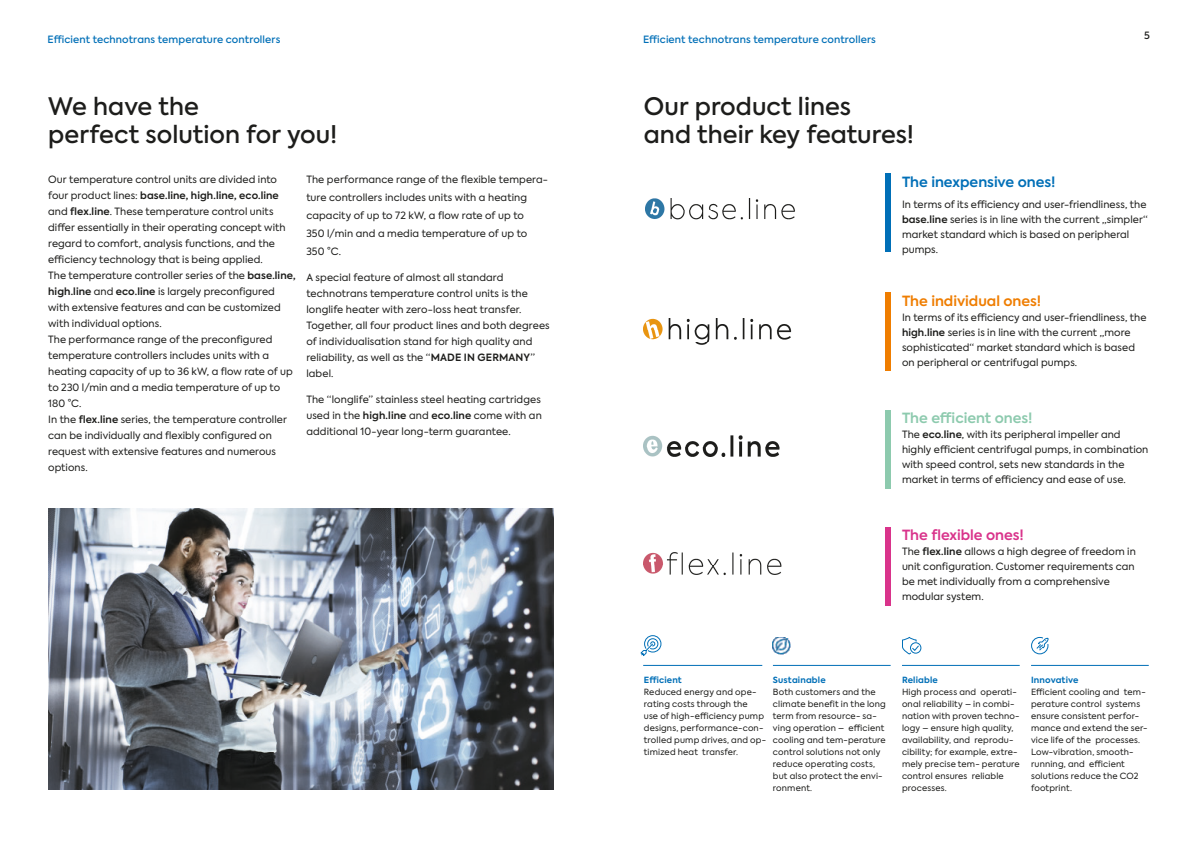
<style>
.page{position:relative;width:1197px;height:848px;background:#fff}
.page>*{position:absolute;margin:0;border:0;box-sizing:border-box;transform-origin:0 0}
.Anleser{font:500 24px/28px "Axiforma";color:#1d1d1b}
.TEC_Fließtext_8_5_12{font:600 14px "Axiforma";color:#006fb7}
.TEC_Fließtext_8_5_12-2{font:600 14px "Axiforma";color:#ef7d00}
.TEC_Fließtext_8_5_12-3{font:600 14px "Axiforma";color:#8dcaae}
.TEC_Fließtext_8_5_12-4{font:600 14px "Axiforma";color:#d9338b}
.TEC_Fließtext_8_5_12-5{font:10px/15px "Axiforma";letter-spacing:.005em;color:#1d1d1b}
.Anleser-2{font:500 10px "Axiforma";letter-spacing:.01em;color:#006fb7}
.TEC_Fließtext_8_5_12-6{font:600 10px "Axiforma";letter-spacing:.005em;color:#1d1d1b}
.t1{font:500 10px "Axiforma";color:#1d1d1b}
.Anleser-3{font:8.5px/12px "Axiforma";letter-spacing:.02em;color:#1d1d1b}
.s1{font-weight:400}
.s2{font-weight:600}
.s3{font-weight:700;color:#006fb7}
</style>
<div class="page">
<svg style="left:1031px;top:637px;width:17px;height:18px"></svg>
<svg style="left:902px;top:637px;width:19px;height:18px"></svg>
<img style="left:772px;top:637px;width:18px;height:17px">
<svg style="left:640px;top:635px;width:22px;height:21px"></svg>
<img style="left:48px;top:508px;width:505px;height:281px">
<hr style="left:643px;top:665px;width:119px;height:1px;background:#006fb7">
<hr style="left:772px;top:665px;width:118px;height:1px;background:#006fb7">
<hr style="left:901px;top:665px;width:118px;height:1px;background:#006fb7">
<hr style="left:1030px;top:665px;width:118px;height:1px;background:#006fb7">
<img style="left:645px;top:199px;width:150px;height:21px">
<img style="left:643px;top:435px;width:137px;height:21px">
<img style="left:643px;top:552px;width:139px;height:24px">
<img style="left:643px;top:318px;width:149px;height:27px">
<div style="left:884px;top:173px;width:6px;height:78px;background:#006fb7"></div>
<div style="left:884px;top:292px;width:6px;height:78px;background:#ef7d00"></div>
<div style="left:884px;top:410px;width:6px;height:78px;background:#8dcaae"></div>
<div style="left:884px;top:527px;width:6px;height:78px;background:#d9338b"></div>
<p class="Anleser-2" style="left:47px;top:33px;width:234px">Efficient technotrans temperature controllers</p>
<p class="Anleser-2" style="left:643px;top:33px;width:234px">Efficient technotrans temperature controllers</p>
<p class="Anleser" style="left:48px;top:93px;width:152px">We have the</p>
<p class="Anleser" style="left:48px;top:121px;width:290px">perfect solution for you!</p>
<p class="Anleser" style="left:643px;top:93px;width:272px">Our product lines<br>and their key features!</p>
<p class="t1" style="left:1144px;top:29px;width:7px">5</p>
<p class="TEC_Fließtext_8_5_12-5" style="left:48px;top:172px;width:230px">Our temperature control units are divided into</p>
<p class="TEC_Fließtext_8_5_12-6" style="left:48px;top:188px;width:232px"><span class="s1">four product lines:</span> base.line, high.line, eco.line</p>
<p class="TEC_Fließtext_8_5_12-5" style="left:48px;top:204px;width:227px">and <span class="s2">flex.line</span>. These temperature control units</p>
<p class="TEC_Fließtext_8_5_12-5" style="left:48px;top:220px;width:239px">differ essentially in their operating concept with</p>
<p class="TEC_Fließtext_8_5_12-5" style="left:48px;top:236px;width:228px">regard to comfort, analysis functions, and the</p>
<p class="TEC_Fließtext_8_5_12-5" style="left:48px;top:252px;width:216px">efficiency technology that is being applied.</p>
<p class="TEC_Fließtext_8_5_12-5" style="left:48px;top:268px;width:249px">The temperature controller series of the <span class="s2">base.line,</span></p>
<p class="TEC_Fließtext_8_5_12-5" style="left:48px;top:284px;width:228px"><span class="s2">high.line</span> and <span class="s2">eco.line</span> is largely preconfigured</p>
<p class="TEC_Fließtext_8_5_12-5" style="left:48px;top:300px;width:234px">with extensive features and can be customized</p>
<p class="TEC_Fließtext_8_5_12-5" style="left:48px;top:316px;width:115px">with individual options.</p>
<p class="TEC_Fließtext_8_5_12-5" style="left:48px;top:332px;width:225px">The performance range of the preconfigured</p>
<p class="TEC_Fließtext_8_5_12-5" style="left:48px;top:348px;width:222px">temperature controllers includes units with a</p>
<p class="TEC_Fließtext_8_5_12-5" style="left:48px;top:364px;width:246px">heating capacity of up to 36 kW, a flow rate of up</p>
<p class="TEC_Fließtext_8_5_12-5" style="left:48px;top:380px;width:233px">to 230 l/min and a media temperature of up to</p>
<p class="TEC_Fließtext_8_5_12-5" style="left:48px;top:396px;width:35px">180 °C.</p>
<p class="TEC_Fließtext_8_5_12-5" style="left:48px;top:412px;width:240px">In the <span class="s2">flex.line</span> series, the temperature controller</p>
<p class="TEC_Fließtext_8_5_12-5" style="left:48px;top:428px;width:225px">can be individually and flexibly configured on</p>
<p class="TEC_Fließtext_8_5_12-5" style="left:48px;top:444px;width:229px">request with extensive features and numerous</p>
<p class="TEC_Fließtext_8_5_12-5" style="left:48px;top:460px;width:41px">options.</p>
<p class="TEC_Fließtext_8_5_12-5" style="left:306px;top:172px;width:243px">The performance range of the flexible tempera-</p>
<p class="TEC_Fließtext_8_5_12-5" style="left:306px;top:190px;width:222px">ture controllers includes units with a heating</p>
<p class="TEC_Fließtext_8_5_12-5" style="left:306px;top:208px;width:219px">capacity of up to 72 kW, a flow rate of up to</p>
<p class="TEC_Fließtext_8_5_12-5" style="left:306px;top:226px;width:222px">350 l/min and a media temperature of up to</p>
<p class="TEC_Fließtext_8_5_12-5" style="left:306px;top:244px;width:36px">350 °C.</p>
<p class="TEC_Fließtext_8_5_12-5" style="left:306px;top:270px;width:198px">A special feature of almost all standard</p>
<p class="TEC_Fließtext_8_5_12-5" style="left:306px;top:286px;width:223px">technotrans temperature control units is the</p>
<p class="TEC_Fließtext_8_5_12-5" style="left:306px;top:302px;width:217px">longlife heater with zero-loss heat transfer.</p>
<p class="TEC_Fließtext_8_5_12-5" style="left:306px;top:318px;width:245px">Together, all four product lines and both degrees</p>
<p class="TEC_Fließtext_8_5_12-5" style="left:306px;top:334px;width:227px">of individualisation stand for high quality and</p>
<p class="TEC_Fließtext_8_5_12-5" style="left:306px;top:350px;width:230px">reliability, as well as the “<span class="s2">MADE IN GERMANY</span>”</p>
<p class="TEC_Fließtext_8_5_12-5" style="left:306px;top:366px;width:29px">label.</p>
<p class="TEC_Fließtext_8_5_12-5" style="left:306px;top:392px;width:236px">The “longlife” stainless steel heating cartridges</p>
<p class="TEC_Fließtext_8_5_12-5" style="left:306px;top:408px;width:237px">used in the <span class="s2">high.line</span> and <span class="s2">eco.line</span> come with an</p>
<p class="TEC_Fließtext_8_5_12-5" style="left:306px;top:424px;width:206px">additional 10-year long-term guarantee.</p>
<p class="TEC_Fließtext_8_5_12" style="left:901px;top:172px;width:155px">The inexpensive ones!</p>
<p class="TEC_Fließtext_8_5_12-5" style="left:901px;top:197px;width:247px">In terms of its efficiency and user-friendliness, the <span class="s2">base.line</span> series is in line with the current „simpler“ market standard which is based on peripheral pumps.</p>
<p class="TEC_Fließtext_8_5_12-2" style="left:901px;top:291px;width:141px">The individual ones!</p>
<p class="TEC_Fließtext_8_5_12-5" style="left:901px;top:310px;width:246px">In terms of its efficiency and user-friendliness, the <span class="s2">high.line</span> series is in line with the current „more sophisticated“ market standard which is based on peripheral or centrifugal pumps.</p>
<p class="TEC_Fließtext_8_5_12-3" style="left:901px;top:409px;width:132px">The efficient ones!</p>
<p class="TEC_Fließtext_8_5_12-5" style="left:901px;top:427px;width:248px">The <span class="s2">eco.line</span>, with its peripheral impeller and highly efficient centrifugal pumps, in combination with speed control, sets new standards in the market in terms of efficiency and ease of use.</p>
<p class="TEC_Fließtext_8_5_12-4" style="left:901px;top:525px;width:123px">The flexible ones!</p>
<p class="TEC_Fließtext_8_5_12-5" style="left:901px;top:544px;width:235px">The <span class="s2">flex.line</span> allows a high degree of freedom in unit configuration. Customer requirements can be met individually from a comprehensive modular system.</p>
<p class="Anleser-3" style="left:643px;top:673px;width:124px"><span class="s3">Efficient<br></span>Reduced energy and ope&shy;rating costs through the<br>use of high-efficiency pump designs, performance-con&shy;trolled pump drives, and op&shy;timized heat transfer.</p>
<p class="Anleser-3" style="left:772px;top:673px;width:114px"><span class="s3">Sustainable<br></span>Both customers and the climate benefit in the long term from resource- sa&shy;ving operation – efficient cooling and tem-perature control solutions not only reduce operating costs, but also protect the envi&shy;ronment.</p>
<p class="Anleser-3" style="left:901px;top:673px;width:119px"><span class="s3">Reliable<br></span>High process and operati&shy;onal reliability – in combi&shy;nation with proven techno&shy;logy – ensure high quality, availability, and reprodu&shy;cibility; for example, extre&shy;mely precise tem- perature control ensures reliable processes.</p>
<p class="Anleser-3" style="left:1030px;top:673px;width:118px"><span class="s3">Innovative<br></span>Efficient cooling and tem&shy;perature control systems ensure consistent perfor&shy;mance and extend the ser&shy;vice life of the processes.<br>Low-vibration, smooth&shy;running, and efficient solutions reduce the CO2 footprint.</p>
</div>
